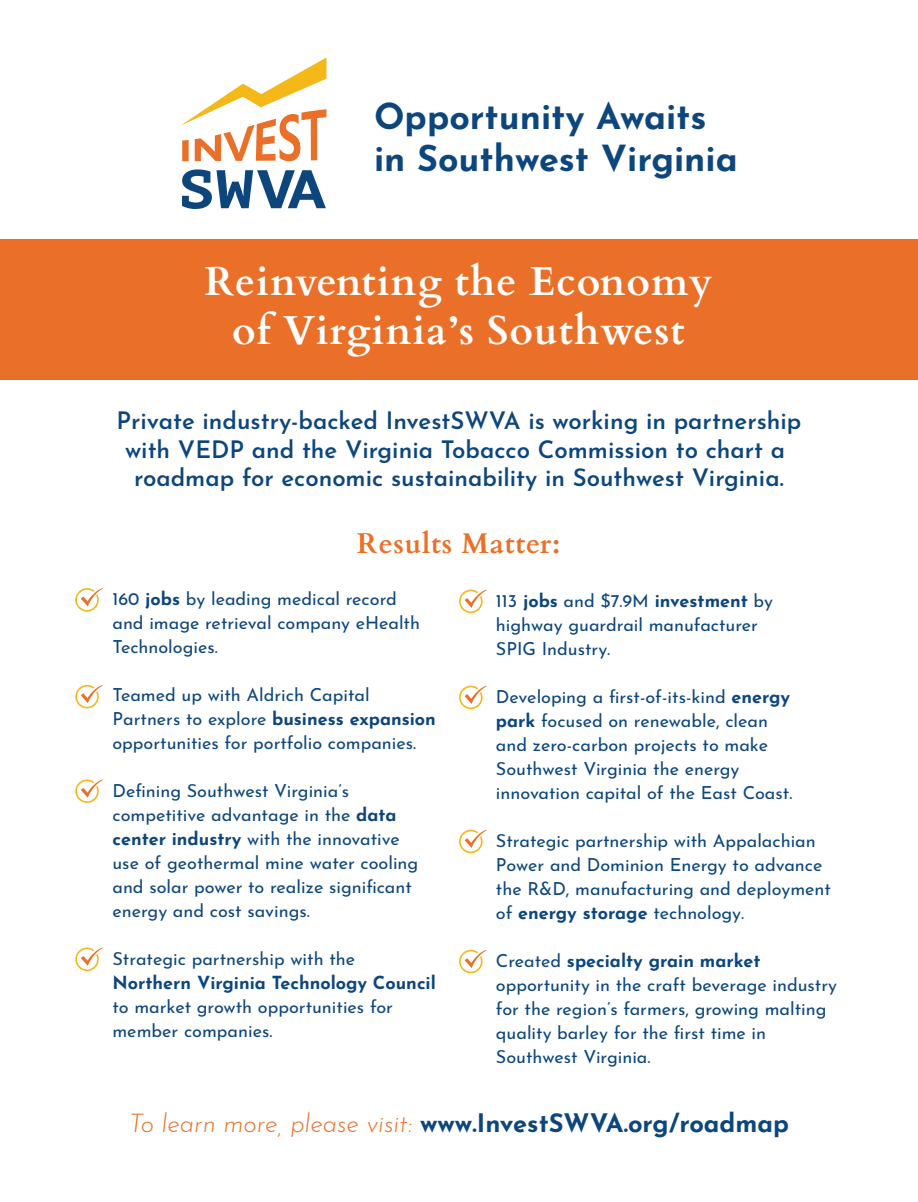
<style>
.page{position:relative;width:918px;height:1202px;background:#fff}
.page>*{position:absolute;margin:0;border:0;box-sizing:border-box;transform-origin:0 0}
.t1{font:700 40.5px/48.6px "Cardo";letter-spacing:.025em;color:#fff;text-align:center}
.t2{font:700 35.85px/42px "Josefin Sans";color:#0d467c}
.t3{font:700 28.5px "Cardo";letter-spacing:.025em;color:#ea7029}
.t4{font:700 25.5px "Josefin Sans";color:#0d467c}
.t5{font:600 24px/28.8px "Josefin Sans";color:#0d467c;text-align:center}
.t6{font:18px/24px "Josefin Sans";color:#0d467c}
.t7{font:700 18px "Josefin Sans";color:#0d467c}
.s1{font-weight:700}
.s2{font-weight:300;font-style:italic;color:#ea7029}
</style>
<div class="page">
<div style="left:0;top:239px;width:918px;height:140px;background:#ea7029"></div>
<svg style="left:182px;top:169px;width:144px;height:40px"></svg>
<svg style="left:180px;top:57px;width:146px;height:104px"></svg>
<svg style="left:75px;top:588px;width:28px;height:24px"></svg>
<svg style="left:459px;top:589px;width:28px;height:25px"></svg>
<svg style="left:459px;top:685px;width:28px;height:25px"></svg>
<svg style="left:459px;top:829px;width:28px;height:25px"></svg>
<svg style="left:459px;top:949px;width:28px;height:25px"></svg>
<svg style="left:75px;top:684px;width:28px;height:25px"></svg>
<svg style="left:75px;top:779px;width:28px;height:24px"></svg>
<svg style="left:75px;top:947px;width:28px;height:24px"></svg>
<h2 class="t2" style="left:374px;top:90px;width:365px">Opportunity Awaits in Southwest Virginia</h2>
<h1 class="t1" style="left:204px;top:254px;width:510px">Reinventing the Economy of Virginia’s Southwest</h1>
<h3 class="t5" style="left:117px;top:403px;width:686px">Private industry-backed InvestSWVA is working in partnership with VEDP and the Virginia Tobacco Commission to chart a roadmap for economic sustainability in Southwest Virginia.</h3>
<h3 class="t3" style="left:357px;top:520px;width:205px">Results Matter:</h3>
<p class="t6" style="left:112px;top:585px;width:309px">160 <span class="s1">jobs</span> by leading medical record and image retrieval company eHealth<br>Technologies.</p>
<p class="t6" style="left:112px;top:681px;width:325px">Teamed up with Aldrich Capital<br>Partners to explore <span class="s1">business expansion </span>opportunities for portfolio companies.</p>
<p class="t6" style="left:112px;top:777px;width:307px">Defining Southwest Virginia’s competitive advantage in the <span class="s1">data center industry</span> with the innovative use of geothermal mine water cooling and solar power to realize significant energy and cost savings.</p>
<p class="t6" style="left:112px;top:944px;width:244px">Strategic partnership with the</p>
<p class="t7" style="left:112px;top:967px;width:325px">Northern Virginia Technology Council</p>
<p class="t6" style="left:112px;top:992px;width:282px">to market growth opportunities for member companies.</p>
<p class="t6" style="left:496px;top:586px;width:279px">113 <span class="s1">jobs</span> and $7.9M <span class="s1">investment</span> by highway guardrail manufacturer<br>SPIG Industry.</p>
<p class="t6" style="left:496px;top:682px;width:298px">Developing a first-of-its-kind <span class="s1">energy park</span> focused on renewable, clean and zero-carbon projects to make Southwest Virginia the energy innovation capital of the East Coast.</p>
<p class="t6" style="left:496px;top:826px;width:337px">Strategic partnership with Appalachian Power and Dominion Energy to advance the R&amp;D, manufacturing and deployment of <span class="s1">energy storage</span> technology.</p>
<p class="t6" style="left:496px;top:946px;width:343px">Created <span class="s1">specialty grain market </span>opportunity in the craft beverage industry for the region’s farmers, growing malting quality barley for the first time in Southwest Virginia.</p>
<h3 class="t4" style="left:129px;top:1100px;width:662px"><span class="s2">To learn more, please visit:</span> www.InvestSWVA.org/roadmap</h3>
</div>
